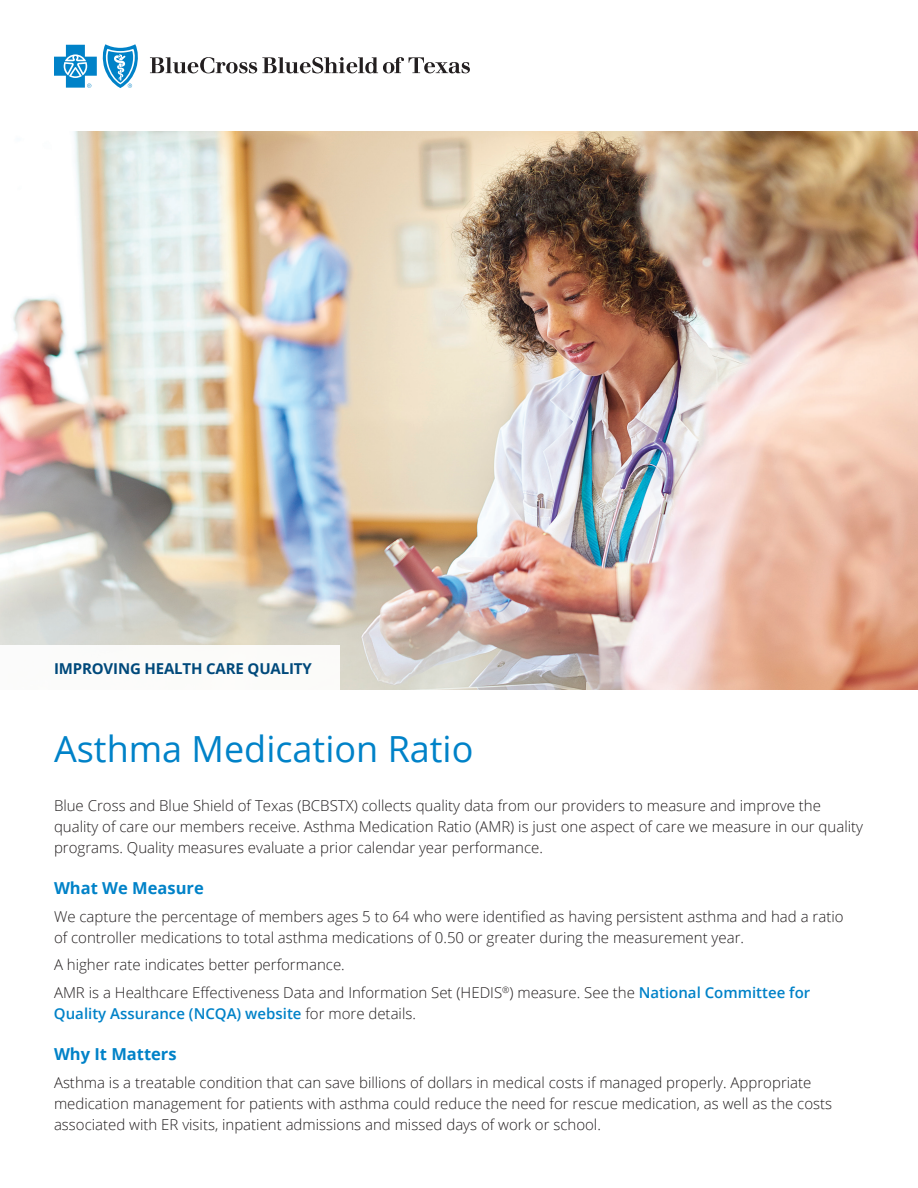
<style>
.page{position:relative;width:918px;height:1188px;background:#fff}
.page>*{position:absolute;margin:0;border:0;box-sizing:border-box;transform-origin:0 0}
.t1{font:36px "Open Sans";color:#0082c8}
.t2{font:700 16.5px "Open Sans";color:#0082c8}
.t3{font:300 15px/21px "Open Sans";color:#231f20}
.t4{font:600 15px "Open Sans";color:#0082c8}
.t5{font:700 15px "Open Sans";letter-spacing:-.01em;color:#00497b}
.s1{font-weight:600;color:#0082c8}
.s2{font-weight:300;color:#231f20}
</style>
<div class="page">
<img style="left:0;top:132px;width:918px;height:558px">
<div style="left:0;top:645px;width:340px;height:49px;background:#fff"></div>
<svg style="left:150px;top:57px;width:320px;height:16px"></svg>
<svg style="left:54px;top:44px;width:84px;height:44px"></svg>
<p class="t5" style="left:54px;top:658px;width:259px">IMPROVING HEALTH CARE QUALITY</p>
<h1 class="t1" style="left:54px;top:724px;width:421px">Asthma Medication Ratio</h1>
<p class="t3" style="left:54px;top:794px;width:811px">Blue Cross and Blue Shield of Texas (BCBSTX) collects quality data from our providers to measure and improve the quality of care our members receive. Asthma Medication Ratio (AMR) is just one aspect of care we measure in our quality programs. Quality measures evaluate a prior calendar year performance.</p>
<p class="t2" style="left:54px;top:876px;width:151px">What We Measure</p>
<p class="t3" style="left:54px;top:905px;width:791px">We capture the percentage of members ages 5 to 64 who were identified as having persistent asthma and had a ratio of controller medications to total asthma medications of 0.50 or greater during the measurement year.</p>
<p class="t3" style="left:54px;top:951px;width:758px;line-height:27.8px">A higher rate indicates better performance.<br>AMR is a Healthcare Effectiveness Data and Information Set (HEDIS<sup>®</sup>) measure. See the <span class="s1">National Committee for</span></p>
<p class="t4" style="left:54px;top:1003px;width:363px">Quality Assurance (NCQA) website <span class="s2">for more details.</span></p>
<p class="t2" style="left:54px;top:1043px;width:124px">Why It Matters</p>
<p class="t3" style="left:54px;top:1072px;width:780px">Asthma is a treatable condition that can save billions of dollars in medical costs if managed properly. Appropriate medication management for patients with asthma could reduce the need for rescue medication, as well as the costs associated with ER visits, inpatient admissions and missed days of work or school.</p>
</div>
